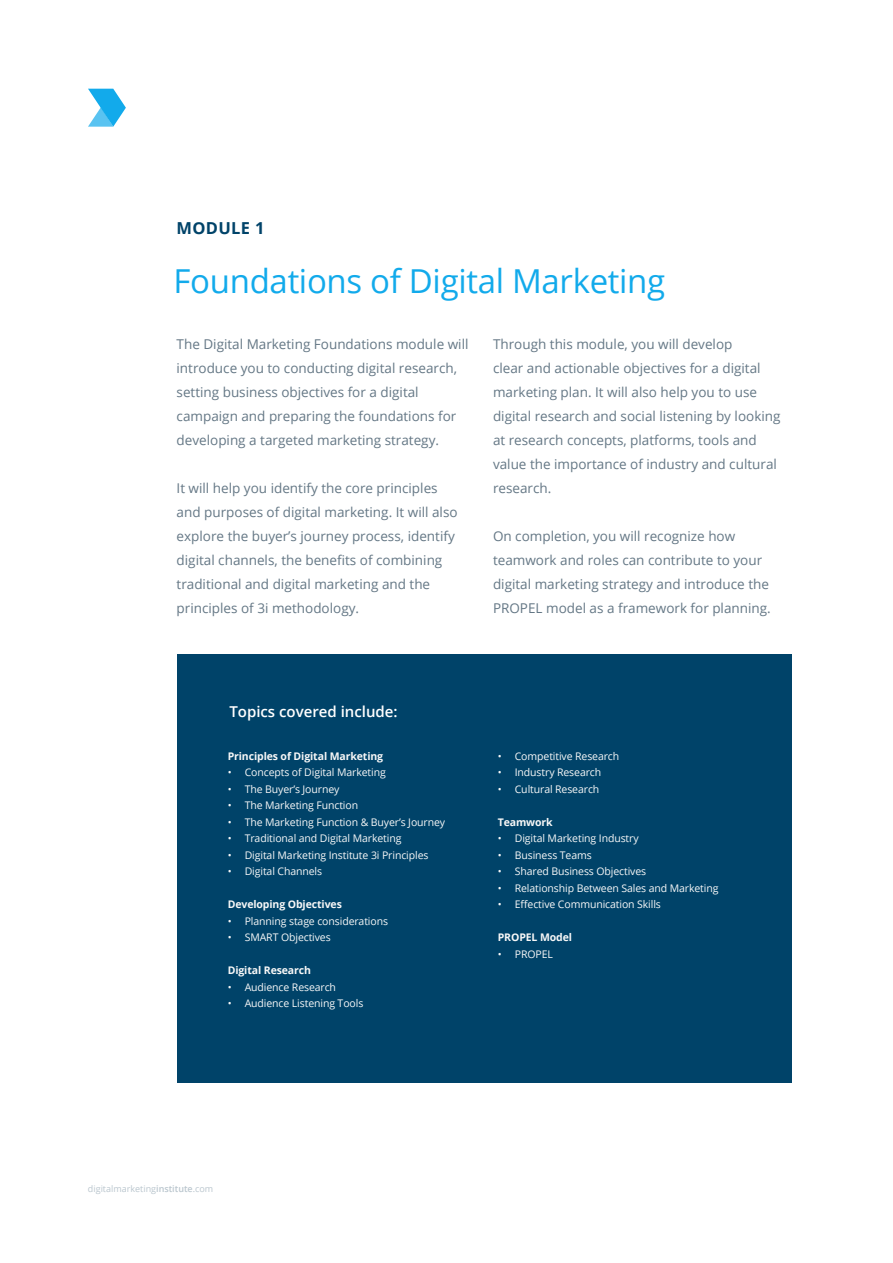
<style>
.page{position:relative;width:893px;height:1263px;background:#fff}
.page>*{position:absolute;margin:0;border:0;box-sizing:border-box;transform-origin:0 0}
.t1{font:33px "Open Sans";letter-spacing:-.01em;color:#12aaeb}
.t2{font:700 16.5px "Open Sans";letter-spacing:.02em;color:#004369}
.t3{font:600 15px "Open Sans";color:#fff}
.t4{font:13.5px/24px "Open Sans";color:#647785}
.t5{font:10.5px "Open Sans";letter-spacing:-.01em;color:#f8f8f8}
.t6{font:700 10.5px "Open Sans";letter-spacing:-.01em;color:#f8f8f8}
.t7{font:9px "Open Sans";color:#bac6ce}
.s1{font-weight:600}
</style>
<div class="page">
<svg style="left:88px;top:89px;width:38px;height:38px"></svg>
<div style="left:177px;top:654px;width:614px;height:429px;background:#004369"></div>
<p class="t2" style="left:177px;top:216px;width:89px">MODULE 1</p>
<h1 class="t1" style="left:174px;top:259px;width:493px">Foundations of Digital Marketing</h1>
<p class="t4" style="left:177px;top:331px;width:293px">The Digital Marketing Foundations module will introduce you to conducting digital research, setting business objectives for a digital campaign and preparing the foundations for developing a targeted marketing strategy.</p>
<p class="t4" style="left:177px;top:477px;width:283px">It will help you identify the core principles and purposes of digital marketing. It will also explore the buyer’s journey process, identify digital channels, the benefits of combining traditional and digital marketing and the principles of 3i methodology.</p>
<p class="t4" style="left:493px;top:333px;width:289px">Through this module, you will develop<br>clear and actionable objectives for a digital marketing plan. It will also help you to use digital research and social listening by looking at research concepts, platforms, tools and value the importance of industry and cultural research.</p>
<p class="t4" style="left:493px;top:525px;width:279px">On completion, you will recognize how teamwork and roles can contribute to your digital marketing strategy and introduce the PROPEL model as a framework for planning.</p>
<p class="t3" style="left:229px;top:702px;width:170px">Topics covered include:</p>
<p class="t6" style="left:228px;top:749px;width:157px">Principles of Digital Marketing</p>
<p class="t5" style="left:228px;top:768px;width:160px">• Concepts of Digital Marketing</p>
<p class="t5" style="left:228px;top:785px;width:113px">• The Buyer’s Journey</p>
<p class="t5" style="left:228px;top:801px;width:132px">• The Marketing Function</p>
<p class="t5" style="left:228px;top:818px;width:219px">• The Marketing Function &amp; Buyer’s Journey</p>
<p class="t5" style="left:228px;top:834px;width:175px">• Traditional and Digital Marketing</p>
<p class="t5" style="left:228px;top:851px;width:202px">• Digital Marketing Institute 3i Principles</p>
<p class="t5" style="left:228px;top:867px;width:96px">• Digital Channels</p>
<p class="t6" style="left:228px;top:897px;width:116px">Developing Objectives</p>
<p class="t5" style="left:228px;top:917px;width:162px">• Planning stage considerations</p>
<p class="t5" style="left:228px;top:933px;width:105px">• SMART Objectives</p>
<p class="t6" style="left:228px;top:963px;width:85px">Digital Research</p>
<p class="t5" style="left:228px;top:983px;width:110px">• Audience Research</p>
<p class="t5" style="left:228px;top:999px;width:137px">• Audience Listening Tools</p>
<p class="t5" style="left:498px;top:752px;width:123px">• Competitive Research</p>
<p class="t5" style="left:498px;top:768px;width:105px">• Industry Research</p>
<p class="t5" style="left:498px;top:785px;width:103px">• Cultural Research</p>
<p class="t6" style="left:498px;top:814px;width:56px">Teamwork</p>
<p class="t5" style="left:498px;top:834px;width:142px">• Digital Marketing Industry</p>
<p class="t5" style="left:498px;top:851px;width:95px">• Business Teams</p>
<p class="t5" style="left:498px;top:867px;width:150px">• Shared Business Objectives</p>
<p class="t5" style="left:498px;top:884px;width:222px">• Relationship Between Sales and Marketing</p>
<p class="t5" style="left:498px;top:900px;width:165px">• Effective Communication Skills</p>
<p class="t6" style="left:498px;top:930px;width:76px">PROPEL Model</p>
<p class="t5" style="left:498px;top:950px;width:57px">• PROPEL</p>
<p class="t7" style="left:88px;top:1185px;width:127px">digitalmarketing<span class="s1">institute</span>.com</p>
</div>
